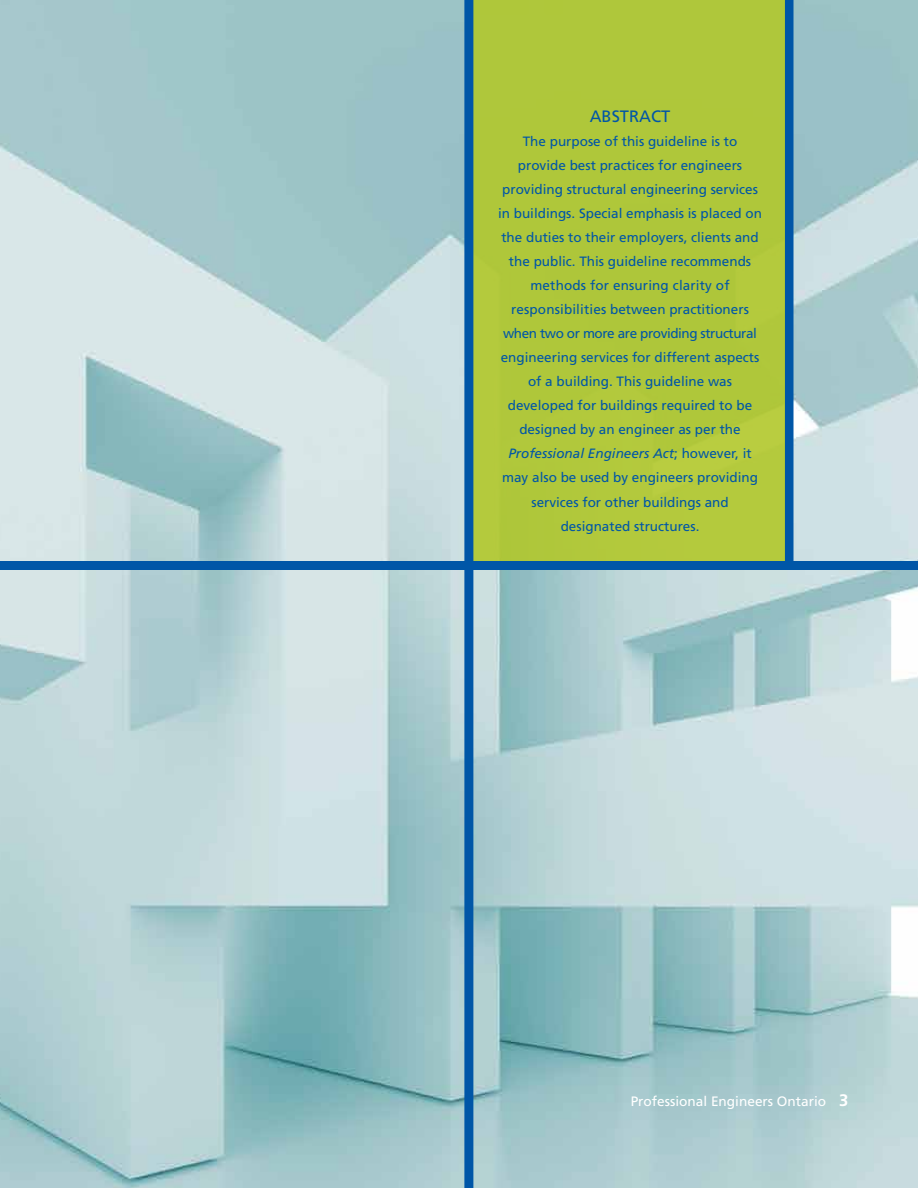
<style>
.page{position:relative;width:918px;height:1188px;background:#fff}
.page>*{position:absolute;margin:0;border:0;box-sizing:border-box;transform-origin:0 0}
.t1{font:16.5px "Frutiger";color:#0056a7}
.t2{font:13.65px "Frutiger";color:#fff}
.t3{font:13.5px/24px "Frutiger";color:#0056a7;text-align:center}
.s1{font-style:italic}
.s2{font-weight:700;font-size:16.65px}
</style>
<div class="page">
<img style="left:0;top:0;width:918px;height:1188px">
<div style="left:784px;top:0;width:10px;height:561px;background:#0056a7"></div>
<div style="left:469px;top:0;width:315px;height:561px;background:#afc73a"></div>
<div style="left:0;top:561px;width:918px;height:9px;background:#0056a7"></div>
<div style="left:464px;top:0;width:9px;height:1188px;background:#0056a7"></div>
<p class="t1" style="left:590px;top:107px;width:42px">ABSTRACT</p>
<p class="t3" style="left:498px;top:130px;width:266px">The purpose of this guideline is to provide best practices for engineers providing structural engineering services in buildings. Special emphasis is placed on the duties to their employers, clients and the public. This guideline recommends methods for ensuring clarity of responsibilities between practitioners when two or more are providing structural engineering services for different aspects of a building. This guideline was developed for buildings required to be designed by an engineer as per the <span class="s1">Professional Engineers Act</span>; however, it may also be used by engineers providing services for other buildings and designated structures.</p>
<p class="t2" style="left:631px;top:1093px;width:219px">Professional Engineers Ontario <span class="s2">3</span></p>
</div>
